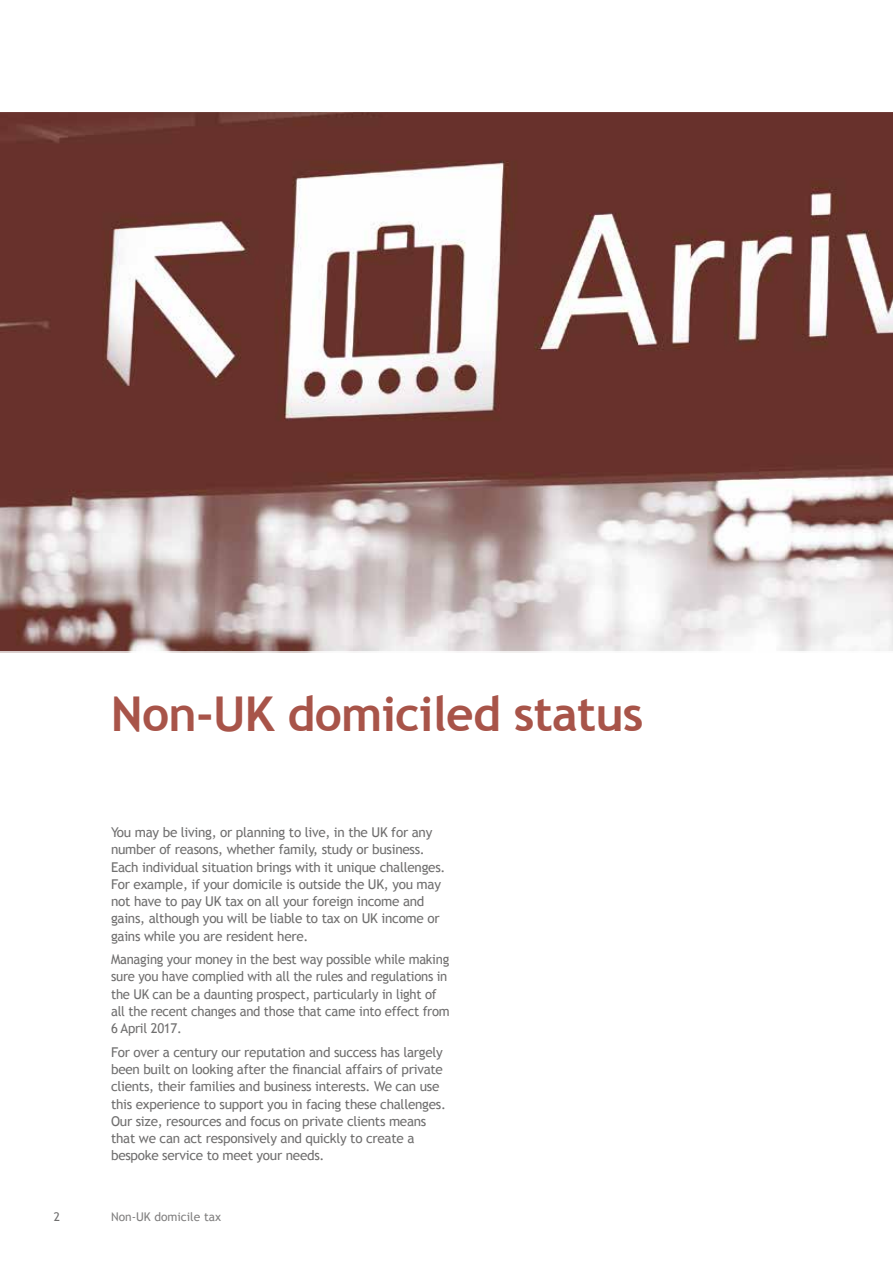
<style>
.page{position:relative;width:893px;height:1263px;background:#fff}
.page>*{position:absolute;margin:0;border:0;box-sizing:border-box;transform-origin:0 0}
.t1{font:700 48px "Trebuchet MS";letter-spacing:-.015em;color:#a85449}
.t2{font:13.5px/17.2px "Trebuchet MS";letter-spacing:-.02em;color:#706f6f}
.t3{font:12px "Trebuchet MS";color:#818080}
.t4{font:12px "Trebuchet MS";color:#706f6f}
</style>
<div class="page">
<svg style="left:0;top:112px;width:893px;height:541px"></svg>
<h1 class="t1" style="left:111px;top:684px;width:534px">Non-UK domiciled status</h1>
<p class="t2" style="left:111px;top:824px;width:336px">You may be living, or planning to live, in the UK for any number of reasons, whether family, study or business.<br>Each individual situation brings with it unique challenges.<br>For example, if your domicile is outside the UK, you may not have to pay UK tax on all your foreign income and gains, although you will be liable to tax on UK income or gains while you are resident here.</p>
<p class="t2" style="left:111px;top:951px;width:340px">Managing your money in the best way possible while making sure you have complied with all the rules and regulations in the UK can be a daunting prospect, particularly in light of all the recent changes and those that came into effect from 6 April 2017.</p>
<p class="t2" style="left:111px;top:1043px;width:336px">For over a century our reputation and success has largely been built on looking after the financial affairs of private clients, their families and business interests. We can use this experience to support you in facing these challenges.<br>Our size, resources and focus on private clients means that we can act responsively and quickly to create a bespoke service to meet your needs.</p>
<p class="t4" style="left:54px;top:1209px;width:8px">2</p>
<p class="t3" style="left:111px;top:1209px;width:111px">Non-UK domicile tax</p>
</div>
